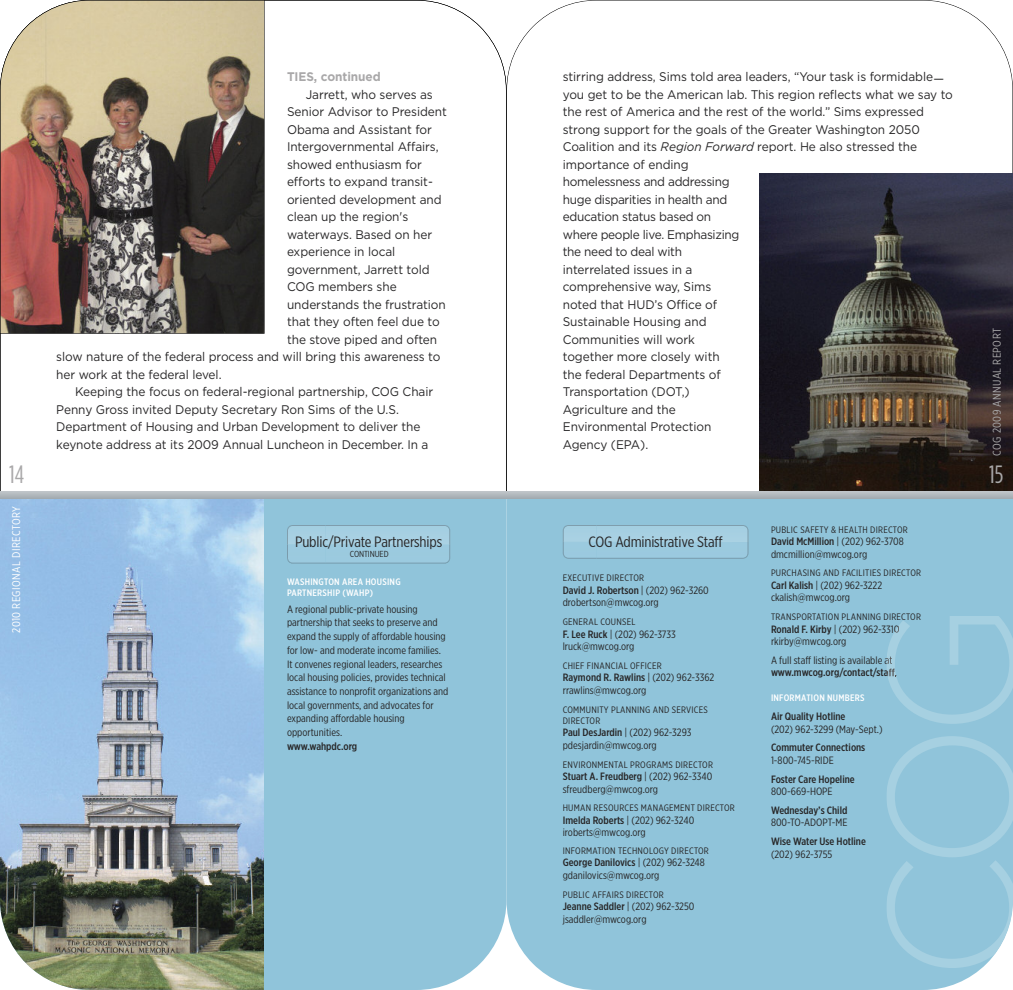
<style>
.page{position:relative;width:1013px;height:990px;background:#fff}
.page>*{position:absolute;margin:0;border:0;box-sizing:border-box;transform-origin:0 0}
.t1{font:25px "Gotham Condensed";color:#a9a8a9;scale:1.05 1}
.t2{font:15px "Gotham X Narrow";letter-spacing:-.01em;color:#272627;scale:1.05 1}
.t3{font:12.5px/17.5px "Gotham";letter-spacing:-.005em;color:#272627;scale:.95 1}
.t4{font:700 12.5px "Gotham";letter-spacing:-.005em;color:#a9a8a9;scale:.95 1}
.t5{font:11.25px "Gotham X Narrow";letter-spacing:.035em;color:#fff;scale:1.05 1}
.t6{font:11.25px "Gotham X Narrow";letter-spacing:.035em;color:#a9a8a9;scale:1.05 1}
.t7{font:10.62px/12.5px "Gotham X Narrow";color:#272627;scale:1.05 1}
.t8{font:500 10.62px "Gotham X Narrow";color:#272627;scale:1.05 1}
.t9{font:9.38px/11.2px "Gotham X Narrow";letter-spacing:.025em;color:#272627;scale:1.05 1}
.t10{font:500 9.38px/11.2px "Gotham X Narrow";letter-spacing:.025em;color:#fff;scale:1.05 1}
.t11{font:8.75px "Gotham X Narrow";letter-spacing:-.01em;color:#272627;scale:1.05 1}
.s1{font-style:italic}
.s2{font-weight:500}
</style>
<div class="page">
<svg style="left:506px;top:0;width:506px;height:90px"></svg>
<svg style="left:264px;top:0;width:242px;height:90px"></svg>
<img style="left:759px;top:174px;width:253px;height:317px">
<div style="left:506px;top:499px;width:506px;height:491px;background:#90c4da"></div>
<div style="left:596px;top:495px;width:163px;height:495px;background:#90c4da"></div>
<svg style="left:0;top:499px;width:506px;height:491px;background:#94bad3"></svg>
<img style="left:0;top:900px;width:264px;height:90px">
<svg style="left:886px;top:616px;width:126px;height:352px;background:#95c6db"></svg>
<svg style="left:886px;top:624px;width:13px;height:10px"></svg>
<img style="left:569px;top:526px;width:173px;height:32px">
<svg style="left:562px;top:525px;width:7px;height:34px"></svg>
<svg style="left:742px;top:525px;width:6px;height:34px"></svg>
<svg style="left:0;top:0;width:264px;height:334px;background:#877465"></svg>
<div style="left:506px;top:491px;width:506px;height:8px;background:#b1b8bc"></div>
<div style="left:264px;top:495px;width:61px;height:495px;background:#90c4da"></div>
<div style="left:0;top:491px;width:506px;height:8px;background:#b1b8bc"></div>
<svg style="left:287px;top:525px;width:163px;height:39px;background:#9ec9dd"></svg>
<p class="t4" style="left:287px;top:70px;width:100px">TIES, continued</p>
<p class="t3" style="left:306px;top:86px;width:135px">Jarrett, who serves as</p>
<p class="t3" style="left:287px;top:103px;width:170px">Senior Advisor to President</p>
<p class="t3" style="left:287px;top:121px;width:154px">Obama and Assistant for</p>
<p class="t3" style="left:287px;top:138px;width:161px">Intergovernmental Affairs,</p>
<p class="t3" style="left:287px;top:156px;width:143px">showed enthusiasm for</p>
<p class="t3" style="left:287px;top:173px;width:155px">efforts to expand transit-</p>
<p class="t3" style="left:287px;top:191px;width:164px">oriented development and</p>
<p class="t3" style="left:287px;top:208px;width:129px">clean up the region's</p>
<p class="t3" style="left:287px;top:226px;width:154px">waterways. Based on her</p>
<p class="t3" style="left:287px;top:243px;width:115px">experience in local</p>
<p class="t3" style="left:287px;top:261px;width:152px">government, Jarrett told</p>
<p class="t3" style="left:287px;top:278px;width:117px">COG members she</p>
<p class="t3" style="left:287px;top:296px;width:169px">understands the frustration</p>
<p class="t3" style="left:287px;top:313px;width:162px">that they often feel due to</p>
<p class="t3" style="left:287px;top:331px;width:160px">the stove piped and often</p>
<p class="t3" style="left:56px;top:348px;width:406px">slow nature of the federal process and will bring this awareness to</p>
<p class="t3" style="left:56px;top:366px;width:175px">her work at the federal level.</p>
<p class="t3" style="left:75px;top:383px;width:378px">Keeping the focus on federal-regional partnership, COG Chair</p>
<p class="t3" style="left:56px;top:401px;width:362px">Penny Gross invited Deputy Secretary Ron Sims of the U.S.</p>
<p class="t3" style="left:56px;top:418px;width:385px">Department of Housing and Urban Development to deliver the</p>
<p class="t3" style="left:56px;top:436px;width:393px">keynote address at its 2009 Annual Luncheon in December. In a</p>
<p class="t3" style="left:562px;top:68px;width:412px">stirring address, Sims told area leaders, “Your task is formidable— you get to be the American lab. This region reflects what we say to the rest of America and the rest of the world.” Sims expressed strong support for the goals of the Greater Washington 2050<br>Coalition and its <span class="s1">Region Forward</span> report. He also stressed the importance of ending<br>homelessness and addressing<br>huge disparities in health and<br>education status based on<br>where people live. Emphasizing<br>the need to deal with<br>interrelated issues in a<br>comprehensive way, Sims<br>noted that HUD’s Office of<br>Sustainable Housing and<br>Communities will work<br>together more closely with<br>the federal Departments of<br>Transportation (DOT,)<br>Agriculture and the<br>Environmental Protection<br>Agency (EPA).</p>
<p class="t6" style="left:992px;top:456px;width:123px;rotate:-90deg">COG 2009 ANNUAL REPORT</p>
<h1 class="t1" style="left:9px;top:459px;width:16px">14</h1>
<h1 class="t1" style="left:989px;top:459px;width:15px">15</h1>
<p class="t5" style="left:12px;top:633px;width:122px;rotate:-90deg">2010 REGIONAL DIRECTORY</p>
<p class="t9" style="left:771px;top:524px;width:132px">PUBLIC SAFETY &amp; HEALTH DIRECTOR</p>
<p class="t7" style="left:771px;top:536px;width:128px"><span class="s2">David McMillion</span> | (202) 962-3708 dmcmillion@mwcog.org</p>
<p class="t9" style="left:771px;top:568px;width:144px">PURCHASING AND FACILITIES DIRECTOR</p>
<p class="t7" style="left:771px;top:580px;width:107px"><span class="s2">Carl Kalish</span> | (202) 962-3222 ckalish@mwcog.org</p>
<p class="t9" style="left:771px;top:612px;width:144px">TRANSPORTATION PLANNING DIRECTOR</p>
<p class="t7" style="left:771px;top:623px;width:124px"><span class="s2">Ronald F. Kirby</span> | (202) 962-3310 rkirby@mwcog.org</p>
<p class="t7" style="left:771px;top:655px;width:121px">A full staff listing is available at <span class="s2">www.mwcog.org/contact/staff</span>.</p>
<p class="t10" style="left:771px;top:693px;width:91px">INFORMATION NUMBERS</p>
<p class="t8" style="left:771px;top:713px;width:72px">Air Quality Hotline</p>
<p class="t7" style="left:771px;top:723px;width:108px">(202) 962-3299 (May-Sept.)</p>
<p class="t8" style="left:771px;top:744px;width:91px">Commuter Connections</p>
<p class="t7" style="left:771px;top:755px;width:61px">1-800-745-RIDE</p>
<p class="t8" style="left:771px;top:775px;width:81px">Foster Care Hopeline</p>
<p class="t7" style="left:771px;top:786px;width:60px">800-669-HOPE</p>
<p class="t8" style="left:771px;top:806px;width:74px">Wednesday’s Child</p>
<p class="t7" style="left:771px;top:817px;width:74px">800-TO-ADOPT-ME</p>
<p class="t8" style="left:771px;top:838px;width:92px">Wise Water Use Hotline</p>
<p class="t7" style="left:771px;top:848px;width:60px">(202) 962-3755</p>
<p class="t2" style="left:295px;top:536px;width:142px">Public/Private Partnerships</p>
<p class="t11" style="left:350px;top:551px;width:38px">CONTINUED</p>
<p class="t2" style="left:588px;top:537px;width:129px">COG Administrative Staff</p>
<p class="t9" style="left:562px;top:573px;width:79px">EXECUTIVE DIRECTOR</p>
<p class="t7" style="left:562px;top:585px;width:141px"><span class="s2">David J. Robertson</span> | (202) 962-3260 drobertson@mwcog.org</p>
<p class="t9" style="left:562px;top:617px;width:71px">GENERAL COUNSEL</p>
<p class="t7" style="left:562px;top:628px;width:109px"><span class="s2">F. Lee Ruck</span> | (202) 962-3733 lruck@mwcog.org</p>
<p class="t9" style="left:562px;top:661px;width:96px">CHIEF FINANCIAL OFFICER</p>
<p class="t7" style="left:562px;top:672px;width:146px"><span class="s2">Raymond R. Rawlins</span> | (202) 962-3362 rrawlins@mwcog.org</p>
<p class="t9" style="left:562px;top:704px;width:140px">COMMUNITY PLANNING AND SERVICES<br>DIRECTOR</p>
<p class="t7" style="left:562px;top:727px;width:124px"><span class="s2">Paul DesJardin</span> | (202) 962-3293 pdesjardin@mwcog.org</p>
<p class="t9" style="left:562px;top:759px;width:144px">ENVIRONMENTAL PROGRAMS DIRECTOR</p>
<p class="t7" style="left:562px;top:771px;width:144px"><span class="s2">Stuart A. Freudberg</span> | (202) 962-3340 sfreudberg@mwcog.org</p>
<p class="t9" style="left:562px;top:803px;width:165px">HUMAN RESOURCES MANAGEMENT DIRECTOR</p>
<p class="t7" style="left:562px;top:815px;width:127px"><span class="s2">Imelda Roberts</span> | (202) 962-3240 iroberts@mwcog.org</p>
<p class="t9" style="left:562px;top:846px;width:141px">INFORMATION TECHNOLOGY DIRECTOR</p>
<p class="t7" style="left:562px;top:857px;width:137px"><span class="s2">George Danilovics</span> | (202) 962-3248 gdanilovics@mwcog.org</p>
<p class="t9" style="left:562px;top:889px;width:98px">PUBLIC AFFAIRS DIRECTOR</p>
<p class="t7" style="left:562px;top:901px;width:127px"><span class="s2">Jeanne Saddler</span> | (202) 962-3250 jsaddler@mwcog.org</p>
<p class="t10" style="left:287px;top:577px;width:110px">WASHINGTON AREA HOUSING<br>PARTNERSHIP (WAHP)</p>
<p class="t7" style="left:287px;top:603px;width:155px;line-height:13.8px">A regional public-private housing partnership that seeks to preserve and expand the supply of affordable housing for low- and moderate income families.<br>It convenes regional leaders, researches local housing policies, provides technical assistance to nonprofit organizations and local governments, and advocates for expanding affordable housing opportunities.</p>
<p class="t8" style="left:287px;top:743px;width:68px">www.wahpdc.org</p>
</div>
